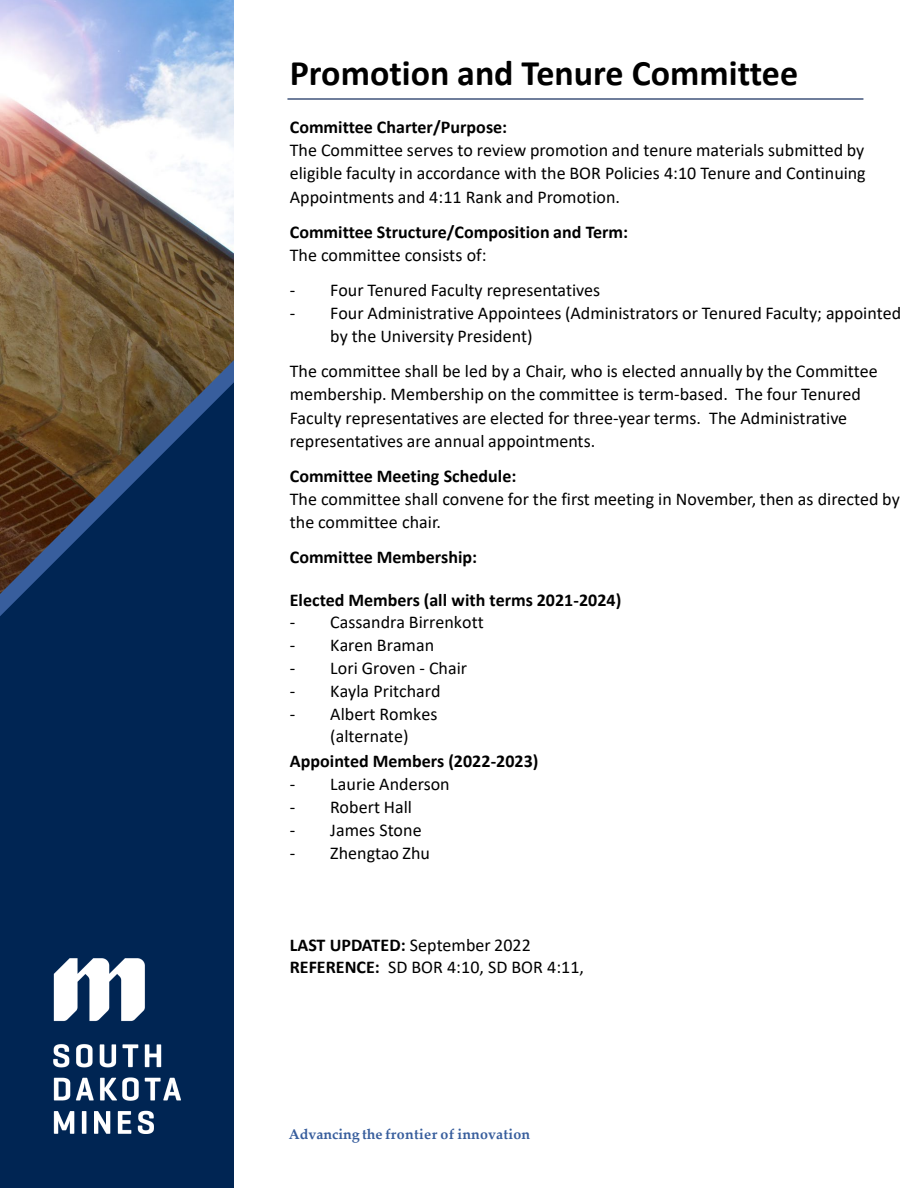
<style>
.page{position:relative;width:918px;height:1188px;background:#fff}
.page>*{position:absolute;margin:0;border:0;box-sizing:border-box;transform-origin:0 0}
.t1{font:700 36px "Calibri";color:#000}
.t2{font:18px/23.1px "Calibri";color:#000}
.t3{font:700 18px "Calibri";color:#000}
.t4{font:700 14.25px "Palatino Linotype";letter-spacing:.01em;color:#385e9d}
.s1{font-weight:700}
</style>
<div class="page">
<img style="left:0;top:0;width:234px;height:360px">
<svg style="left:0;top:360px;width:234px;height:22px;background:#6e5c3d"></svg>
<svg style="left:0;top:382px;width:234px;height:806px;background:#0e2a4e"></svg>
<hr style="left:287px;top:98px;width:576px;height:2px;background:#011c4f">
<img style="left:54px;top:959px;width:126px;height:174px">
<p class="t1" style="left:290px;top:48px;width:510px">Promotion and Tenure Committee</p>
<p class="t3" style="left:290px;top:114px;width:219px">Committee Charter/Purpose:</p>
<p class="t2" style="left:290px;top:138px;width:578px;text-align:justify">The Committee serves to review promotion and tenure materials submitted by eligible faculty in accordance with the BOR Policies 4:10 Tenure and Continuing Appointments and 4:11 Rank and Promotion.</p>
<p class="t3" style="left:290px;top:219px;width:340px">Committee Structure/Composition and Term:</p>
<p class="t2" style="left:290px;top:243px;width:198px">The committee consists of:</p>
<p class="t2" style="left:290px;top:278px;width:312px">- Four Tenured Faculty representatives</p>
<p class="t2" style="left:330px;top:301px;width:572px;text-indent:-40px">- Four Administrative Appointees (Administrators or Tenured Faculty; appointed by the University President)</p>
<p class="t2" style="left:290px;top:359px;width:590px">The committee shall be led by a Chair, who is elected annually by the Committee membership. Membership on the committee is term-based. The four Tenured Faculty representatives are elected for three-year terms. The Administrative representatives are annual appointments.</p>
<p class="t3" style="left:290px;top:463px;width:228px">Committee Meeting Schedule:</p>
<p class="t2" style="left:290px;top:487px;width:612px">The committee shall convene for the first meeting in November, then as directed by the committee chair.</p>
<p class="t3" style="left:290px;top:544px;width:189px">Committee Membership:</p>
<p class="t3" style="left:290px;top:587px;width:333px">Elected Members (all with terms 2021-2024)</p>
<p class="t2" style="left:290px;top:610px;width:195px">- Cassandra Birrenkott</p>
<p class="t2" style="left:290px;top:633px;width:146px">- Karen Braman</p>
<p class="t2" style="left:290px;top:656px;width:179px">- Lori Groven - Chair</p>
<p class="t2" style="left:290px;top:679px;width:152px">- Kayla Pritchard</p>
<p class="t2" style="left:330px;top:703px;width:109px;line-height:21.6px;text-indent:-40px">- Albert Romkes (alternate)</p>
<p class="t3" style="left:290px;top:748px;width:250px">Appointed Members (2022-2023)</p>
<p class="t2" style="left:290px;top:772px;width:161px">- Laurie Anderson</p>
<p class="t2" style="left:290px;top:795px;width:124px">- Robert Hall</p>
<p class="t2" style="left:290px;top:818px;width:133px">- James Stone</p>
<p class="t2" style="left:290px;top:841px;width:142px">- Zhengtao Zhu</p>
<p class="t2" style="left:290px;top:933px;width:243px"><span class="s1">LAST UPDATED:</span> September 2022</p>
<p class="t2" style="left:290px;top:955px;width:296px"><span class="s1">REFERENCE:</span> SD BOR 4:10, SD BOR 4:11,</p>
<p class="t4" style="left:289px;top:1124px;width:243px">Advancing the frontier of innovation</p>
</div>
